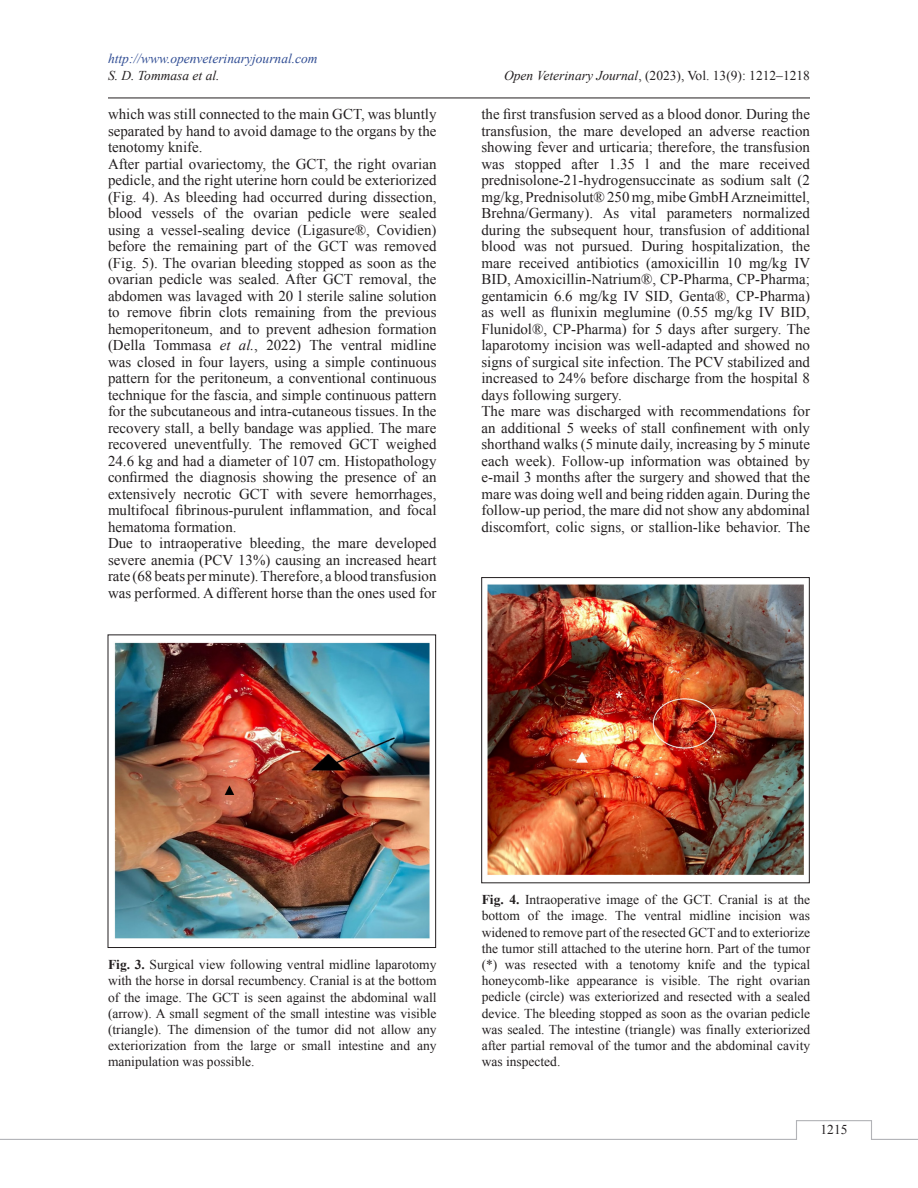
<style>
.page{position:relative;width:918px;height:1188px;background:#fff}
.page>*{position:absolute;margin:0;border:0;box-sizing:border-box;transform-origin:0 0}
.Para{font:15px/16.5px "Times New Roman";color:#231f20;text-align:justify}
.Fig_Caption{font:13.5px/16.2px "Times New Roman";color:#231f20;text-align:justify}
.t1{font:italic 13.5px "Times New Roman";color:#304d94}
.t2{font:italic 13.5px "Times New Roman";color:#231f20}
.s1{font-style:italic}
.s2{font-weight:700}
</style>
<div class="page">
<hr style="left:108px;top:98px;width:702px;height:1px;background:#231f20">
<svg style="left:0;top:1120px;width:918px;height:20px"></svg>
<img style="left:114px;top:642px;width:316px;height:297px">
<div style="left:108px;top:634px;width:328px;height:314px;border:1px solid #231f20"></div>
<img style="left:487px;top:584px;width:317px;height:291px">
<div style="left:481px;top:577px;width:329px;height:306px;border:1px solid #231f20"></div>
<p class="t1" style="left:108px;top:50px;width:211px">http://www.openveterinaryjournal.com</p>
<p class="t2" style="left:108px;top:66px;width:113px">S. D. Tommasa et al.</p>
<p class="Fig_Caption" style="left:504px;top:67px;width:307px"><span class="s1">Open Veterinary Journal</span>, (2023), Vol. 13(9): 1212–1218</p>
<p class="Para" style="left:108px;top:106px;width:330px">which was still connected to the main GCT, was bluntly separated by hand to avoid damage to the organs by the tenotomy knife.</p>
<p class="Para" style="left:108px;top:155px;width:330px">After partial ovariectomy, the GCT, the right ovarian pedicle, and the right uterine horn could be exteriorized (Fig. 4). As bleeding had occurred during dissection, blood vessels of the ovarian pedicle were sealed using a vessel-sealing device (Ligasure®, Covidien) before the remaining part of the GCT was removed (Fig. 5). The ovarian bleeding stopped as soon as the ovarian pedicle was sealed. After GCT removal, the abdomen was lavaged with 20 l sterile saline solution to remove fibrin clots remaining from the previous hemoperitoneum, and to prevent adhesion formation (Della Tommasa <span class="s1">et al.</span>, 2022) The ventral midline was closed in four layers, using a simple continuous pattern for the peritoneum, a conventional continuous technique for the fascia, and simple continuous pattern for the subcutaneous and intra-cutaneous tissues. In the recovery stall, a belly bandage was applied. The mare recovered uneventfully. The removed GCT weighed 24.6 kg and had a diameter of 107 cm. Histopathology confirmed the diagnosis showing the presence of an extensively necrotic GCT with severe hemorrhages, multifocal fibrinous-purulent inflammation, and focal hematoma formation.</p>
<p class="Para" style="left:108px;top:535px;width:330px">Due to intraoperative bleeding, the mare developed severe anemia (PCV 13%) causing an increased heart rate (68 beats per minute). Therefore, a blood transfusion was performed. A different horse than the ones used for</p>
<p class="Para" style="left:482px;top:106px;width:330px">the first transfusion served as a blood donor. During the transfusion, the mare developed an adverse reaction showing fever and urticaria; therefore, the transfusion was stopped after 1.35 l and the mare received prednisolone-21-hydrogensuccinate as sodium salt (2 mg/kg, Prednisolut® 250 mg, mibe GmbH Arzneimittel, Brehna/Germany). As vital parameters normalized during the subsequent hour, transfusion of additional blood was not pursued. During hospitalization, the mare received antibiotics (amoxicillin 10 mg/kg IV BID, Amoxicillin-Natrium®, CP-Pharma, CP-Pharma; gentamicin 6.6 mg/kg IV SID, Genta®, CP-Pharma) as well as flunixin meglumine (0.55 mg/kg IV BID, Flunidol®, CP-Pharma) for 5 days after surgery. The laparotomy incision was well-adapted and showed no signs of surgical site infection. The PCV stabilized and increased to 24% before discharge from the hospital 8 days following surgery.</p>
<p class="Para" style="left:482px;top:403px;width:330px">The mare was discharged with recommendations for an additional 5 weeks of stall confinement with only shorthand walks (5 minute daily, increasing by 5 minute each week). Follow-up information was obtained by e-mail 3 months after the surgery and showed that the mare was doing well and being ridden again. During the follow-up period, the mare did not show any abdominal discomfort, colic signs, or stallion-like behavior. The</p>
<p class="Fig_Caption" style="left:108px;top:956px;width:330px"><span class="s2">Fig. 3.</span> Surgical view following ventral midline laparotomy with the horse in dorsal recumbency. Cranial is at the bottom of the image. The GCT is seen against the abdominal wall (arrow). A small segment of the small intestine was visible (triangle). The dimension of the tumor did not allow any exteriorization from the large or small intestine and any manipulation was possible.</p>
<p class="Fig_Caption" style="left:482px;top:891px;width:330px"><span class="s2">Fig. 4.</span> Intraoperative image of the GCT. Cranial is at the bottom of the image. The ventral midline incision was widened to remove part of the resected GCT and to exteriorize the tumor still attached to the uterine horn. Part of the tumor (*) was resected with a tenotomy knife and the typical honeycomb-like appearance is visible. The right ovarian pedicle (circle) was exteriorized and resected with a sealed device. The bleeding stopped as soon as the ovarian pedicle was sealed. The intestine (triangle) was finally exteriorized after partial removal of the tumor and the abdominal cavity was inspected.</p>
<p class="Fig_Caption" style="left:820px;top:1121px;width:28px">1215</p>
</div>
